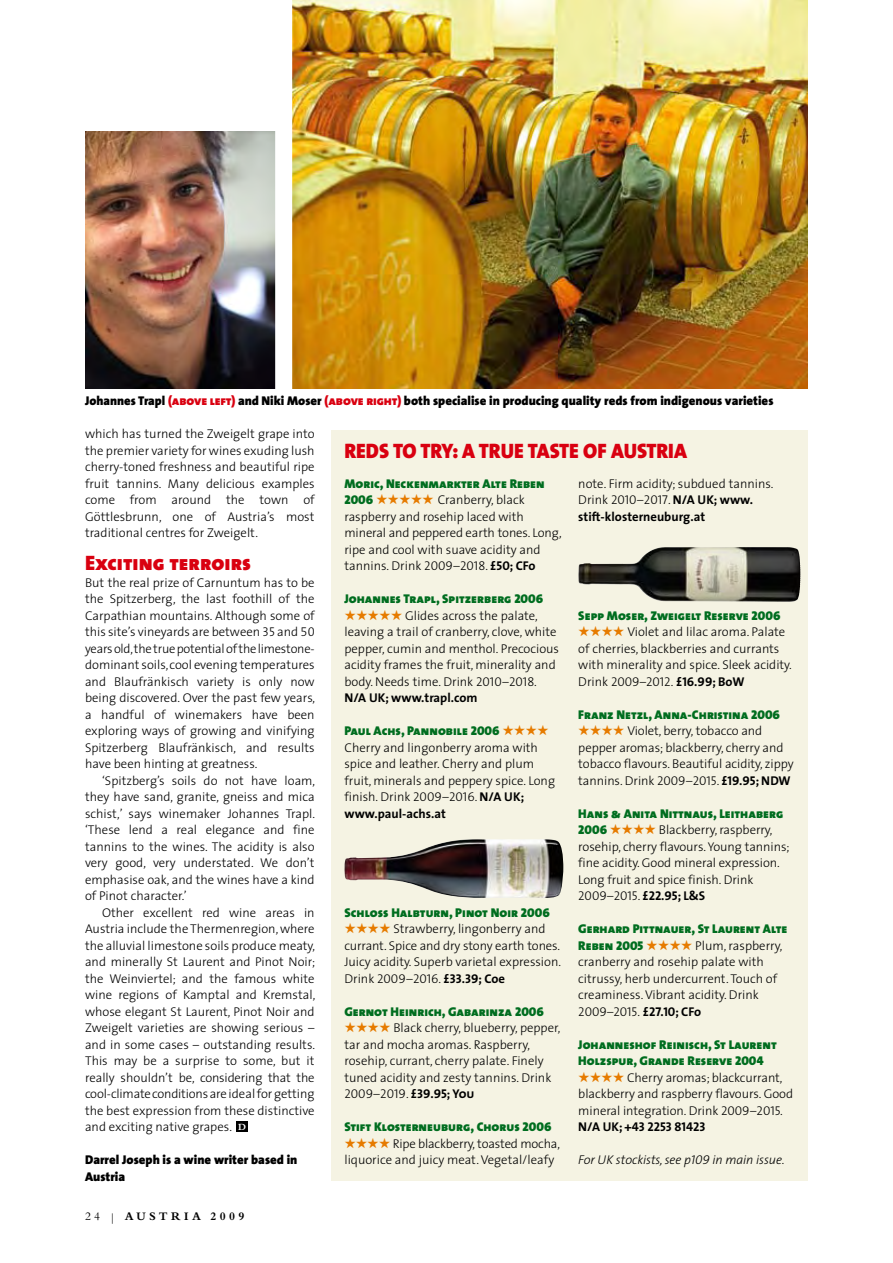
<style>
.page{position:relative;width:893px;height:1263px;background:#fff}
.page>*{position:absolute;margin:0;border:0;box-sizing:border-box;transform-origin:0 0}
.t1{font:900 21px "The Sans";color:#d90010;scale:.96 1}
.t2{font:21px "The Sans Black Caps";color:#d90010}
.t3{font:300 12.75px/16.5px "The Sans";color:#000}
.t4{font:12.75px/16.5px "The Sans Black Caps";color:#006d1f}
.t5{font:900 12.75px/16.5px "The Sans";color:#000}
.t6{font:12.75px "The Sans Light Caps";color:#000}
.t7{font:italic 300 12.75px "The Sans";letter-spacing:-.005em;color:#000}
.t8{font:12.75px "The Sans Bold Caps";letter-spacing:-.005em;color:#000}
.t9{font:700 12px "M Bembo";letter-spacing:.275em;color:#000}
.t10{font:700 9.75px "M Bembo";color:#fff}
.s1{font-family:"The Sans Black Caps";font-weight:400;color:#d90010}
.s2{font-family:"The Sans Light Caps";font-weight:400}
.s3{font-family:"The Sans Light Expert";font-weight:400}
.s4{font-family:"Bembo";font-weight:400}
.s5{font-family:"The Sans Black Caps";font-weight:400;color:#006d1f}
.s6{color:#e67b00}
.s7{font-weight:700}
.s8{font-family:"The Sans Bold Caps";font-weight:400}
.s9{font-family:"The Sans";font-weight:300}
.s10{font-family:"The Sans";font-weight:700}
.s11{font-family:"The Sans Bold Caps"}
</style>
<div class="page">
<img style="left:292px;top:0;width:516px;height:388px">
<img style="left:85px;top:132px;width:190px;height:256px">
<div style="left:332px;top:430px;width:476px;height:751px;background:#f5f3e3"></div>
<div style="left:236px;top:1121px;width:12px;height:11px;background:#000"></div>
<img style="left:344px;top:839px;width:219px;height:59px">
<img style="left:641px;top:547px;width:83px;height:12px">
<p class="t5" style="left:85px;top:392px;width:690px">Johannes Trapl <span class="s1">(above left)</span> and Niki Moser <span class="s1">(above right)</span> both specialise in producing quality reds from indigenous varieties</p>
<p class="t3" style="left:85px;top:425px;width:231px;text-align:justify">which has turned the Zweigelt grape into the premier variety for wines exuding lush cherry-toned freshness and beautiful ripe fruit tannins. Many delicious examples come from around the town of Göttlesbrunn, one of Austria’s most traditional centres for Zweigelt.</p>
<h1 class="t2" style="left:85px;top:545px;width:167px">Exciting terroirs</h1>
<p class="t3" style="left:85px;top:574px;width:232px;text-align:justify">But the real prize of Carnuntum has to be the Spitzerberg, the last foothill of the Carpathian mountains. Although some of this site’s vineyards are between <span class="s2">35</span> and <span class="s3">50 </span>years old, the true potential of the limestone&shy;dominant soils, cool evening temperatures and Blaufränkisch variety is only now being discovered. Over the past few years, a handful of winemakers have been exploring ways of growing and vinifying Spitzerberg Blaufränkisch, and results have been hinting at greatness.</p>
<p class="t3" style="left:85px;top:772px;width:232px;text-align:justify;text-indent:17px">‘Spitzberg’s soils do not have loam, they have sand, granite, gneiss and mica schist,’ says winemaker Johannes Trapl. ‘These lend a real elegance and fine tannins to the wines. The acidity is also very good, very understated. We don’t emphasise oak, and the wines have a kind of Pinot character.’</p>
<p class="t3" style="left:85px;top:904px;width:232px;text-align:justify;text-indent:17px">Other excellent red wine areas in Austria include the Thermenregion, where the alluvial limestone soils produce meaty, and minerally St Laurent and Pinot Noir; the Weinviertel; and the famous white wine regions of Kamptal and Kremstal, whose elegant St Laurent, Pinot Noir and Zweigelt varieties are showing serious – and in some cases – outstanding results.<br>This may be a surprise to some, but it really shouldn’t be, considering that the cool-climate conditions are ideal for getting the best expression from these distinctive and exciting native grapes.</p>
<p class="t10" style="left:238px;top:1121px;width:10px">D</p>
<p class="t5" style="left:85px;top:1151px;width:214px">Darrel Joseph is a wine writer based in<br>Austria</p>
<p class="t9" style="left:85px;top:1210px;width:161px"><span class="s4">24 |</span> AUSTRIA 2009</p>
<h1 class="t1" style="left:344px;top:433px;width:358px">reds to try: a true taste of austria</h1>
<p class="t4" style="left:344px;top:475px;width:202px">Moric, Neckenmarkter Alte Reben</p>
<p class="t3" style="left:344px;top:491px;width:219px"><span class="s5">2006</span> <span class="s6">★★★★★</span> Cranberry, black raspberry and rosehip laced with mineral and peppered earth tones. Long, ripe and cool with suave acidity and tannins. Drink <span class="s2">2009–2018.</span> <span class="s7">£</span><span class="s8">50</span><span class="s7">; CFo</span></p>
<p class="t4" style="left:344px;top:590px;width:200px">Johannes Trapl, Spitzerberg 2006</p>
<p class="t3" style="left:344px;top:607px;width:216px"><span class="s6">★★★★★</span> Glides across the palate, leaving a trail of cranberry, clove, white pepper, cumin and menthol. Precocious acidity frames the fruit, minerality and body. Needs time. Drink <span class="s2">2010–2018.<br></span><span class="s7">N/A UK; www.trapl.com</span></p>
<p class="t4" style="left:344px;top:722px;width:206px">Paul Achs, Pannobile 2006 <span class="s6">★★★★</span></p>
<p class="t3" style="left:344px;top:739px;width:212px">Cherry and lingonberry aroma with spice and leather. Cherry and plum fruit, minerals and peppery spice. Long finish. Drink <span class="s2">2009–2016</span>. <span class="s7">N/A UK; www.paul-achs.at</span></p>
<p class="t4" style="left:344px;top:904px;width:207px">Schloss Halbturn, Pinot Noir 2006</p>
<p class="t3" style="left:344px;top:920px;width:218px"><span class="s6">★★★★</span> Strawberry, lingonberry and currant. Spice and dry stony earth tones.<br>Juicy acidity. Superb varietal expression.</p>
<p class="t6" style="left:344px;top:968px;width:162px"><span class="s9">Drink</span> 2009–2016<span class="s9">.</span> <span class="s10">£</span><span class="s11">33.39</span><span class="s10">; Coe</span></p>
<p class="t4" style="left:344px;top:1003px;width:201px">Gernot H einrich, Gabarinza 2006</p>
<p class="t3" style="left:344px;top:1019px;width:218px"><span class="s6">★★★★</span> Black cherry, blueberry, pepper, tar and mocha aromas. Raspberry, rosehip, currant, cherry palate. Finely tuned acidity and zesty tannins. Drink</p>
<p class="t6" style="left:344px;top:1083px;width:132px">2009–2019<span class="s9">.</span> <span class="s10">£</span><span class="s11">39.95; You</span></p>
<p class="t4" style="left:344px;top:1118px;width:208px">Stift Klosterneuburg, Chorus 2006</p>
<p class="t3" style="left:344px;top:1135px;width:217px"><span class="s6">★★★★</span> Ripe blackberry, toasted mocha, liquorice and juicy meat. Vegetal/leafy</p>
<p class="t3" style="left:578px;top:475px;width:197px">note. Firm acidity; subdued tannins.<br>Drink <span class="s2">2010–2017</span>. <span class="s7">N/A UK; www. stift-klosterneuburg.at</span></p>
<p class="t4" style="left:578px;top:607px;width:204px">Sepp Moser, Zweigelt Reserve 2006</p>
<p class="t3" style="left:578px;top:623px;width:215px"><span class="s6">★★★★</span> Violet and lilac aroma. Palate of cherries, blackberries and currants with minerality and spice. Sleek acidity.</p>
<p class="t6" style="left:578px;top:671px;width:168px"><span class="s9">Drink</span> 2009<span class="s9">–</span>2012. <span class="s10">£</span><span class="s11">16.99</span><span class="s10">; BoW</span></p>
<p class="t4" style="left:578px;top:706px;width:203px">Franz N etzl, Anna-Christina 2006</p>
<p class="t3" style="left:578px;top:722px;width:217px"><span class="s6">★★★★</span> Violet, berry, tobacco and pepper aromas; blackberry, cherry and tobacco flavours. Beautiful acidity, zippy tannins. Drink <span class="s2">2009–2015</span>. <span class="s7">£</span><span class="s8">19.95</span><span class="s7">; NDW</span></p>
<p class="t4" style="left:578px;top:805px;width:207px">Hans &amp; Anita N ittnaus, Leithaberg</p>
<p class="t3" style="left:578px;top:821px;width:213px"><span class="s5">2006</span> <span class="s6">★★★★</span> Blackberry, raspberry, rosehip, cherry flavours. Young tannins; fine acidity. Good mineral expression.<br>Long fruit and spice finish. Drink</p>
<p class="t6" style="left:578px;top:885px;width:128px">2009–2015<span class="s9">.</span> <span class="s10">£</span><span class="s11">22.95</span><span class="s10">; L&amp;S</span></p>
<p class="t4" style="left:578px;top:920px;width:210px">G erhard Pittnauer, St Laurent Alte</p>
<p class="t3" style="left:578px;top:937px;width:206px"><span class="s5">Reben 2005</span> <span class="s6">★★★★</span> Plum, raspberry, cranberry and rosehip palate with citrussy, herb undercurrent. Touch of creaminess. Vibrant acidity. Drink</p>
<p class="t6" style="left:578px;top:1001px;width:124px">2009<span class="s9">–</span>2015<span class="s9">.</span> <span class="s10">£</span><span class="s11">27.10</span><span class="s10">; CFo</span></p>
<p class="t4" style="left:578px;top:1036px;width:200px">Johanneshof Reinisch, St Laurent<br>Holzspur, Grande Reserve 2004</p>
<p class="t3" style="left:578px;top:1069px;width:216px"><span class="s6">★★★★</span> Cherry aromas; blackcurrant, blackberry and raspberry flavours. Good mineral integration. Drink <span class="s2">2009–2015.</span></p>
<p class="t8" style="left:578px;top:1116px;width:129px"><span class="s10">N/A UK;</span> +43 2253 81423</p>
<p class="t7" style="left:578px;top:1149px;width:208px">For UK stockists, see p<span class="s2">109</span> in main issue.</p>
</div>
